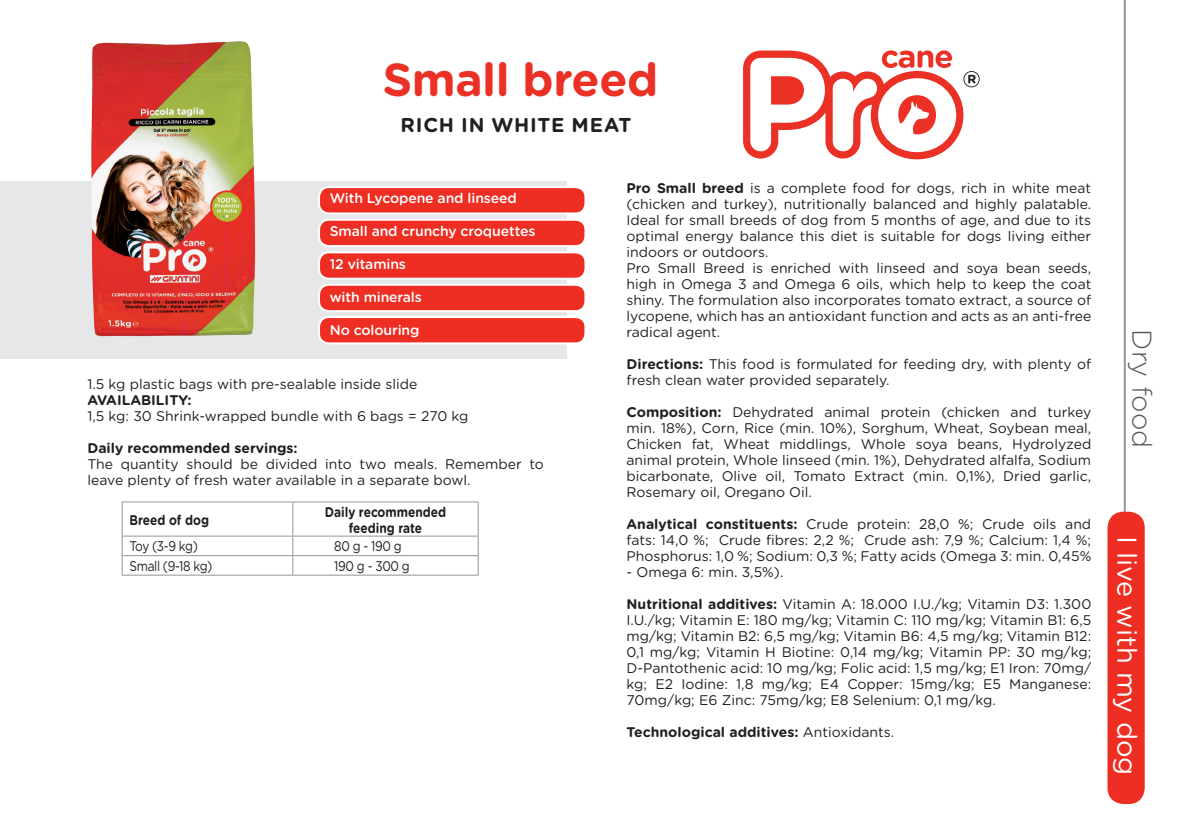
<style>
.page{position:relative;width:1191px;height:834px;background:#fff}
.page>*{position:absolute;margin:0;border:0;box-sizing:border-box;transform-origin:0 0}
.t1{font:700 46.2px "Gotham Rounded";letter-spacing:-.01em;color:#eb3125}
.t2{font:27.2px "Gotham Rounded";color:#fff}
.t3{font:300 27.2px "Gotham Rounded";color:#57585a}
.t4{font:700 20px "Gotham Rounded";letter-spacing:.04em;color:#231f20}
.BOX_testo{font:14px/16px "Gotham Rounded";color:#231f20;text-align:justify}
.t5{font:500 14px "Gotham Rounded";letter-spacing:-.01em;color:#fff}
.BOX_testo-2{font:700 14px "Gotham Rounded";color:#231f20}
.BOX_testo-3{font:700 14px "Gotham Rounded";color:#231f20;scale:.85 1}
.BOX_testo-4{font:14px "Gotham Rounded";color:#231f20;scale:.85 1}
.BOX_testo-5{font:14px "Gotham Rounded";letter-spacing:-.03em;color:#231f20;scale:.85 1}
.s1{font-weight:700}
.s2{font-weight:400}
</style>
<div class="page">
<div style="left:0;top:181px;width:566px;height:178px;background:#e6e7e9"></div>
<div style="left:319px;top:187px;width:266px;height:26px;background:#ee2e22;border-radius:10px"></div>
<div style="left:318px;top:186px;width:268px;height:28px;border:2px solid #fff;border-radius:10px"></div>
<div style="left:319px;top:285px;width:266px;height:26px;background:#ee2e22;border-radius:10px"></div>
<div style="left:318px;top:284px;width:268px;height:28px;border:2px solid #fff;border-radius:10px"></div>
<div style="left:319px;top:252px;width:266px;height:27px;background:#ee2e22;border-radius:10px"></div>
<div style="left:318px;top:251px;width:268px;height:29px;border:2px solid #fff;border-radius:10px"></div>
<div style="left:319px;top:220px;width:266px;height:26px;background:#ee2e22;border-radius:10px"></div>
<div style="left:318px;top:219px;width:268px;height:28px;border:2px solid #fff;border-radius:10px"></div>
<hr style="left:1123px;top:0;width:2px;height:646px;background:#939598">
<div style="left:1107px;top:511px;width:37px;height:292px;background:#ee2e22;border-radius:16px"></div>
<hr style="left:122px;top:501px;width:171px;height:1px;background:#939598">
<hr style="left:293px;top:501px;width:185px;height:1px;background:#939598">
<svg style="left:122px;top:502px;width:357px;height:73px"></svg>
<hr style="left:122px;top:574px;width:171px;height:1px;background:#939598">
<hr style="left:293px;top:574px;width:185px;height:1px;background:#939598">
<div style="left:319px;top:317px;width:266px;height:26px;background:#ee2e22;border-radius:10px"></div>
<div style="left:318px;top:316px;width:268px;height:28px;border:2px solid #fff;border-radius:10px"></div>
<img style="left:91px;top:41px;width:165px;height:296px">
<svg style="left:743px;top:50px;width:236px;height:109px"></svg>
<p class="t1" style="left:383px;top:46px;width:277px">Small breed</p>
<p class="t4" style="left:400px;top:110px;width:232px">RICH IN WHITE MEAT</p>
<p class="t5" style="left:330px;top:188px;width:188px">With Lycopene and linseed</p>
<p class="t5" style="left:330px;top:221px;width:207px">Small and crunchy croquettes</p>
<p class="t5" style="left:330px;top:254px;width:78px">12 vitamins</p>
<p class="t5" style="left:330px;top:287px;width:94px">with minerals</p>
<p class="t5" style="left:330px;top:319px;width:91px">No colouring</p>
<p class="BOX_testo" style="left:87px;top:375px;width:331px">1.5 kg plastic bags with pre-sealable inside slide</p>
<p class="BOX_testo-2" style="left:87px;top:389px;width:106px">AVAILABILITY:</p>
<p class="BOX_testo" style="left:87px;top:407px;width:383px">1,5 kg: 30 Shrink-wrapped bundle with 6 bags = 270 kg</p>
<p class="BOX_testo-2" style="left:87px;top:437px;width:212px">Daily recommended servings:</p>
<p class="BOX_testo" style="left:87px;top:455px;width:458px">The quantity should be divided into two meals. Remember to leave plenty of fresh water available in a separate bowl.</p>
<p class="BOX_testo-3" style="left:129px;top:509px;width:95px">Breed of dog</p>
<p class="BOX_testo-3" style="left:325px;top:501px;width:144px">Daily recommended</p>
<p class="BOX_testo-3" style="left:349px;top:517px;width:88px">feeding rate</p>
<p class="BOX_testo-4" style="left:129px;top:537px;width:82px">Toy (3-9 kg)</p>
<p class="BOX_testo-4" style="left:334px;top:537px;width:81px">80 g - 190 g</p>
<p class="BOX_testo-5" style="left:129px;top:556px;width:99px">Small (9-18 kg)</p>
<p class="BOX_testo-4" style="left:334px;top:556px;width:90px">190 g - 300 g</p>
<p class="BOX_testo" style="left:626px;top:179px;width:466px"><span class="s1">Pro Small breed</span> is a complete food for dogs, rich in white meat (chicken and turkey), nutritionally balanced and highly palatable.<br>Ideal for small breeds of dog from 5 months of age, and due to its optimal energy balance this diet is suitable for dogs living either indoors or outdoors.</p>
<p class="BOX_testo" style="left:626px;top:259px;width:466px">Pro Small Breed is enriched with linseed and soya bean seeds, high in Omega 3 and Omega 6 oils, which help to keep the coat shiny. The formulation also incorporates tomato extract, a source of lycopene, which has an antioxidant function and acts as an anti-free radical agent.</p>
<p class="BOX_testo" style="left:626px;top:355px;width:466px"><span class="s1">Directions:</span> This food is formulated for feeding dry, with plenty of fresh clean water provided separately.</p>
<p class="BOX_testo" style="left:626px;top:403px;width:466px"><span class="s1">Composition:</span> Dehydrated animal protein (chicken and turkey min. 18%), Corn, Rice (min. 10%), Sorghum, Wheat, Soybean meal, Chicken fat, Wheat middlings, Whole soya beans, Hydrolyzed animal protein, Whole linseed (min. 1%), Dehydrated alfalfa, Sodium bicarbonate, Olive oil, Tomato Extract (min. 0,1%), Dried garlic, Rosemary oil, Oregano Oil.</p>
<p class="BOX_testo" style="left:626px;top:515px;width:466px"><span class="s1">Analytical constituents:</span> Crude protein: 28,0 %; Crude oils and fats: 14,0 %; Crude fibres: 2,2 %; Crude ash: 7,9 %; Calcium: 1,4 %; Phosphorus: 1,0 %; Sodium: 0,3 %; Fatty acids (Omega 3: min. 0,45%</p>
<p class="BOX_testo" style="left:626px;top:563px;width:158px">- Omega 6: min. 3,5%).</p>
<p class="BOX_testo" style="left:626px;top:595px;width:466px"><span class="s1">Nutritional additives:</span> Vitamin A: 18.000 I.U./kg; Vitamin D3: 1.300<br>I.U./kg; Vitamin E: 180 mg/kg; Vitamin C: 110 mg/kg; Vitamin B1: 6,5 mg/kg; Vitamin B2: 6,5 mg/kg; Vitamin B6: 4,5 mg/kg; Vitamin B12:<br>0,1 mg/kg; Vitamin H Biotine: 0,14 mg/kg; Vitamin PP: 30 mg/kg; D-Pantothenic acid: 10 mg/kg; Folic acid: 1,5 mg/kg; E1 Iron: 70mg/ kg; E2 Iodine: 1,8 mg/kg; E4 Copper: 15mg/kg; E5 Manganese:<br>70mg/kg; E6 Zinc: 75mg/kg; E8 Selenium: 0,1 mg/kg.</p>
<p class="BOX_testo-2" style="left:626px;top:721px;width:269px">Technological additives: <span class="s2">Antioxidants.</span></p>
<p class="t3" style="left:1160px;top:329px;width:120px;rotate:90deg">Dry food</p>
<h2 class="t2" style="left:1145px;top:535px;width:241px;rotate:90deg">I live with my dog</h2>
</div>
